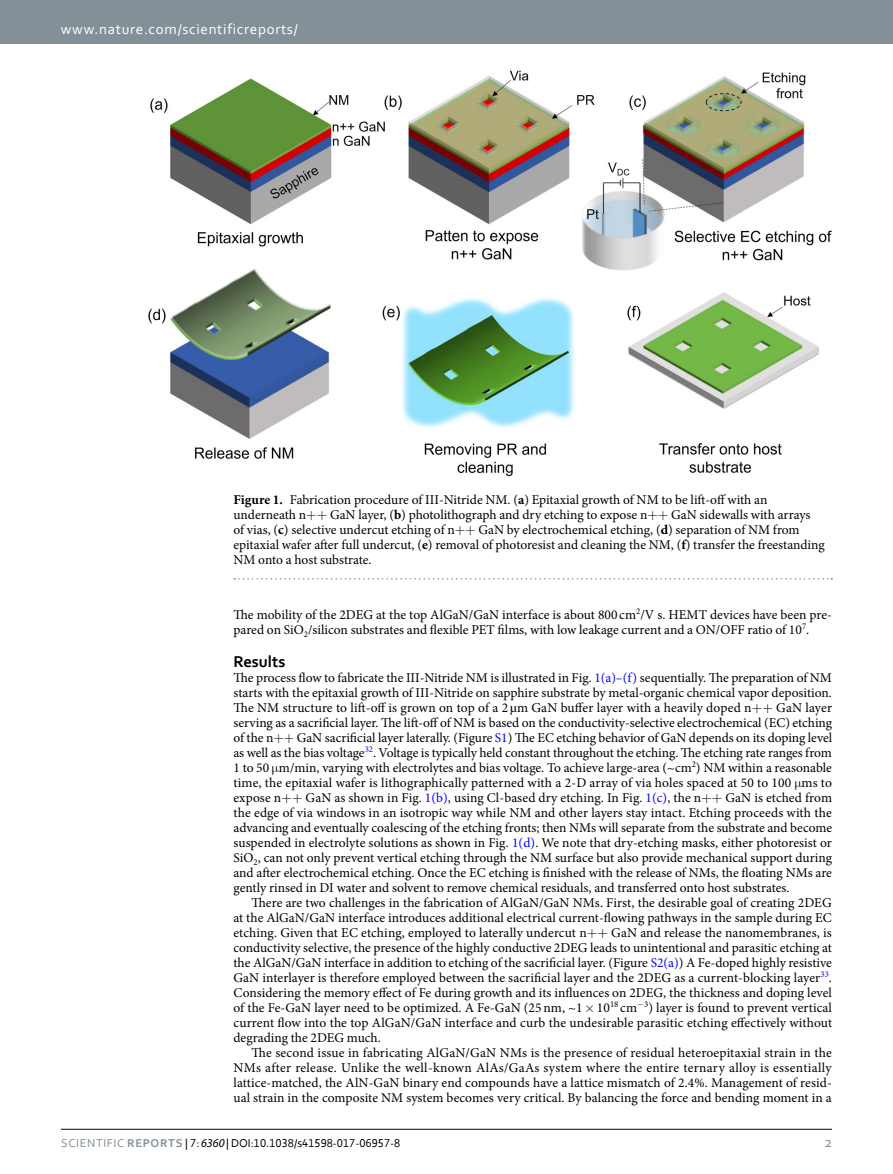
<style>
.page{position:relative;width:893px;height:1174px;background:#fff}
.page>*{position:absolute;margin:0;border:0;box-sizing:border-box;transform-origin:0 0}
.t1{font:16.5px "Corbel Bold 2";color:#000}
.t2{font:15px "Corbel 2";letter-spacing:.045em;color:#fff}
.t3{font:15px "Corbel 2";color:#839097}
.t4{font:13.5px/15px "Minion Pro";color:#000;text-align:justify}
.t5{font:12px "Corbel";color:#000}
.s1{font-weight:700}
.s2{color:#00f}
.s3{font-family:"STIX General"}
.s4{font-family:"Corbel 2";color:#839097}
.s5{font-family:"Corbel Bold 2";color:#839097}
.s6{font-family:"Myriad Pro";font-style:italic}
</style>
<div class="page">
<div style="left:0;top:0;width:893px;height:43px;background:#839097"></div>
<hr style="left:61px;top:1129px;width:771px;height:1px;background:#000">
<img style="left:148px;top:70px;width:684px;height:406px">
<svg style="left:234px;top:578px;width:598px;height:1px"></svg>
<p class="t2" style="left:61px;top:19px;width:238px">www.nature.com/scientificreports/</p>
<p class="t4" style="left:233px;top:492px;width:535px"><span class="s1">Figure 1.</span> Fabrication procedure of III-Nitride NM. (<span class="s1">a</span>) Epitaxial growth of NM to be lift-off with an underneath n</p>
<p class="t4" style="left:330px;top:507px;width:319px">GaN layer, (<span class="s1">b</span>) photolithograph and dry etching to expose n</p>
<p class="t4" style="left:671px;top:507px;width:141px">GaN sidewalls with arrays</p>
<p class="t4" style="left:233px;top:522px;width:223px">of vias, (<span class="s1">c</span>) selective undercut etching of n</p>
<p class="t4" style="left:233px;top:522px;width:593px;text-align:left;text-indent:245px">GaN by electrochemical etching, (<span class="s1">d</span>) separation of NM from epitaxial wafer after full undercut, (<span class="s1">e</span>) removal of photoresist and cleaning the NM, (<span class="s1">f</span>) transfer the freestanding<br>NM onto a host substrate.</p>
<p class="t4" style="left:233px;top:607px;width:600px">The mobility of the 2DEG at the top AlGaN/GaN interface is about 800 cm<sup>2</sup>/V s. HEMT devices have been pre&shy;pared on SiO<sub>2</sub>/silicon substrates and flexible PET films, with low leakage current and a ON/OFF ratio of 10<sup>7</sup>.</p>
<p class="t1" style="left:233px;top:651px;width:53px">Results</p>
<p class="t4" style="left:233px;top:670px;width:600px">The process flow to fabricate the III-Nitride NM is illustrated in Fig. <span class="s2">1(a)–(f)</span> sequentially. The preparation of NM starts with the epitaxial growth of III-Nitride on sapphire substrate by metal-organic chemical vapor deposition.<br>The NM structure to lift-off is grown on top of a 2 <span class="s3">µ</span>m GaN buffer layer with a heavily doped n</p>
<p class="t4" style="left:233px;top:700px;width:600px;text-indent:543px">GaN layer serving as a sacrificial layer. The lift-off of NM is based on the conductivity-selective electrochemical (EC) etching of the n</p>
<p class="t4" style="left:233px;top:730px;width:600px;text-indent:63px">GaN sacrificial layer laterally. (Figure <span class="s2">S1</span>) The EC etching behavior of GaN depends on its doping level as well as the bias voltage<sup>32</sup>. Voltage is typically held constant throughout the etching. The etching rate ranges from 1 to 50 m/min, varying with electrolytes and bias voltage. To achieve large-area (~cm<sup>2</sup>) NM within a reasonable time, the epitaxial wafer is lithographically patterned with a 2-D array of via holes spaced at 50 to 100 ms to expose n</p>
<p class="t4" style="left:233px;top:790px;width:600px;text-indent:492px">GaN is etched from the edge of via windows in an isotropic way while NM and other layers stay intact. Etching proceeds with the advancing and eventually coalescing of the etching fronts; then NMs will separate from the substrate and become suspended in electrolyte solutions as shown in Fig. <span class="s2">1(d)</span>. We note that dry-etching masks, either photoresist or SiO<sub>2</sub>, can not only prevent vertical etching through the NM surface but also provide mechanical support during and after electrochemical etching. Once the EC etching is finished with the release of NMs, the floating NMs are gently rinsed in DI water and solvent to remove chemical residuals, and transferred onto host substrates.</p>
<p class="t4" style="left:233px;top:895px;width:600px;text-indent:18px">There are two challenges in the fabrication of AlGaN/GaN NMs. First, the desirable goal of creating 2DEG at the AlGaN/GaN interface introduces additional electrical current-flowing pathways in the sample during EC etching. Given that EC etching, employed to laterally undercut n</p>
<p class="t4" style="left:306px;top:790px;width:397px">GaN as shown in Fig. <span class="s2">1(b)</span>, using Cl-based dry etching. In Fig. <span class="s2">1(c)</span>, the n</p>
<p class="t4" style="left:233px;top:925px;width:600px;text-indent:378px">GaN and release the nanomembranes, is conductivity selective, the presence of the highly conductive 2DEG leads to unintentional and parasitic etching at the AlGaN/GaN interface in addition to etching of the sacrificial layer. (Figure <span class="s2">S2(a)</span>) A Fe-doped highly resistive GaN interlayer is therefore employed between the sacrificial layer and the 2DEG as a current-blocking layer<sup>33</sup>.<br>Considering the memory effect of Fe during growth and its influences on 2DEG, the thickness and doping level of the Fe-GaN layer need to be optimized. A Fe-GaN (25 nm, ~1 10<sup>18</sup> cm−<sup>3</sup>) layer is found to prevent vertical current flow into the top AlGaN/GaN interface and curb the undesirable parasitic etching effectively without degrading the 2DEG much.</p>
<p class="t4" style="left:233px;top:1045px;width:600px;text-indent:18px">The second issue in fabricating AlGaN/GaN NMs is the presence of residual heteroepitaxial strain in the NMs after release. Unlike the well-known AlAs/GaAs system where the entire ternary alloy is essentially lattice-matched, the AlN-GaN binary end compounds have a lattice mismatch of 2.4%. Management of resid&shy;ual strain in the composite NM system becomes very critical. By balancing the force and bending moment in a</p>
<p class="t5" style="left:61px;top:1135px;width:341px"><span class="s4">Scientific</span> <span class="s5">REPorTS</span> | 7: <span class="s6">6360</span> | DOI:10.1038/s41598-017-06957-8</p>
<p class="t3" style="left:824px;top:1132px;width:9px">2</p>
</div>
